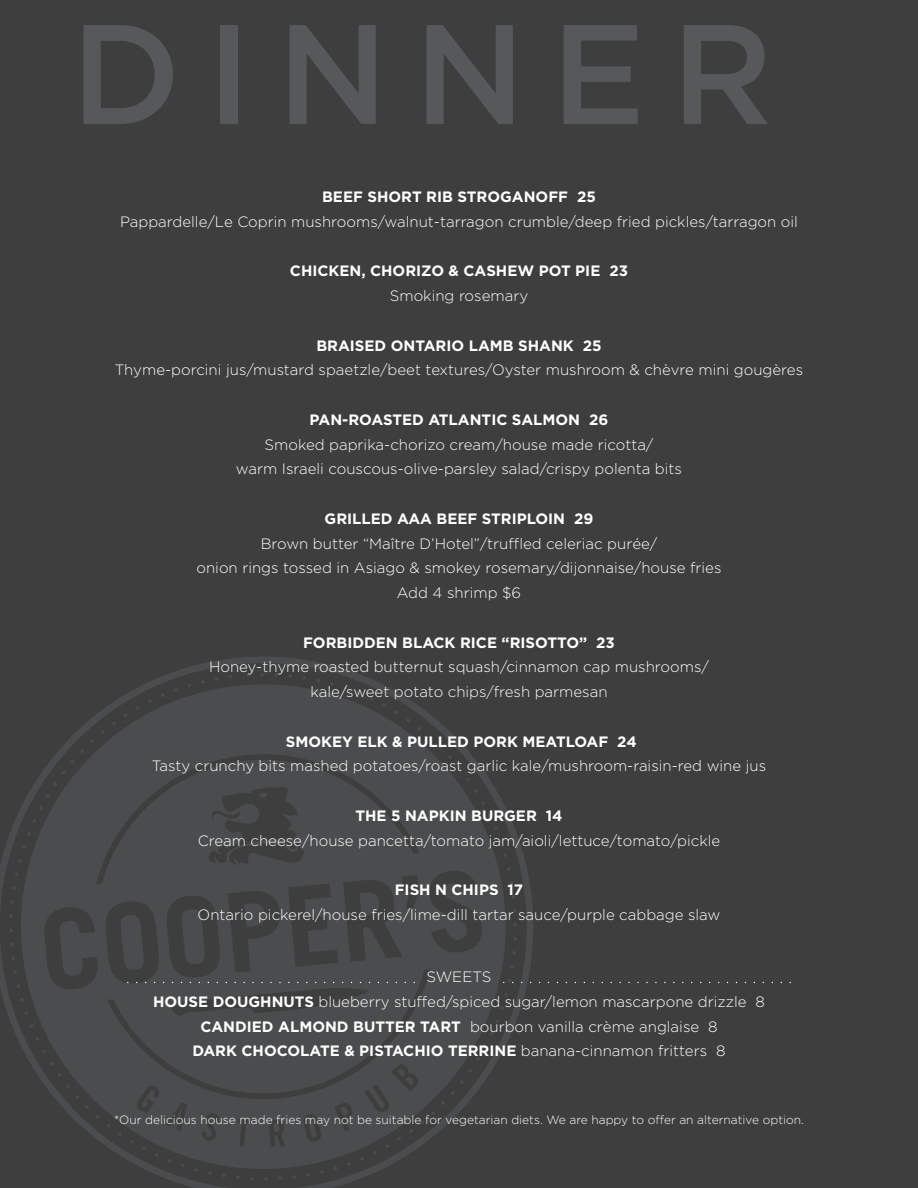
<style>
.page{position:relative;width:918px;height:1188px;background:#3e3e3f}
.page>*{position:absolute;margin:0;border:0;box-sizing:border-box;transform-origin:0 0}
.t1{font:500 141.3px "Gotham";letter-spacing:.18em;color:#57585a}
.t2{font:300 15px/24.8px "Gotham";color:#fff;text-align:center}
.t3{font:700 15px "Gotham";color:#fff}
.t4{font:300 12px "Gotham";color:#fff}
.s1{font-weight:700}
</style>
<div class="page">
<svg style="left:0;top:657px;width:539px;height:531px"></svg>
<svg style="left:9px;top:673px;width:508px;height:508px;fill:#4b4c4d"></svg>
<svg style="left:181px;top:909px;width:25px;height:56px"></svg>
<svg style="left:503px;top:979px;width:10px;height:4px"></svg>
<h1 class="t1" style="left:71px;top:-6px;width:704px">DINNER</h1>
<p class="t3" style="left:322px;top:188px;width:275px">BEEF SHORT RIB STROGANOFF 25</p>
<p class="t2" style="left:120px;top:209px;width:679px">Pappardelle/Le Coprin mushrooms/walnut-tarragon crumble/deep fried pickles/tarragon oil</p>
<p class="t3" style="left:290px;top:262px;width:340px">CHICKEN, CHORIZO &amp; CASHEW POT PIE 23</p>
<p class="t2" style="left:390px;top:283px;width:140px">Smoking rosemary</p>
<p class="t3" style="left:316px;top:337px;width:287px">BRAISED ONTARIO LAMB SHANK 25</p>
<p class="t2" style="left:115px;top:357px;width:690px">Thyme-porcini jus/mustard spaetzle/beet textures/Oyster mushroom &amp; chèvre mini gougères</p>
<p class="t3" style="left:310px;top:411px;width:300px">PAN-ROASTED ATLANTIC SALMON 26</p>
<p class="t2" style="left:236px;top:432px;width:448px">Smoked paprika-chorizo cream/house made ricotta/<br>warm Israeli couscous-olive-parsley salad/crispy polenta bits</p>
<p class="t3" style="left:325px;top:510px;width:270px">GRILLED AAA BEEF STRIPLOIN 29</p>
<p class="t2" style="left:197px;top:531px;width:527px">Brown butter “Maître D’Hotel”/truffled celeriac purée/<br>onion rings tossed in Asiago &amp; smokey rosemary/dijonnaise/house fries<br>Add 4 shrimp $6</p>
<p class="t3" style="left:303px;top:634px;width:313px">FORBIDDEN BLACK RICE “RISOTTO” 23</p>
<p class="t2" style="left:209px;top:654px;width:501px">Honey-thyme roasted butternut squash/cinnamon cap mushrooms/ kale/sweet potato chips/fresh parmesan</p>
<p class="t3" style="left:286px;top:733px;width:352px">SMOKEY ELK &amp; PULLED PORK MEATLOAF 24</p>
<p class="t2" style="left:152px;top:753px;width:616px">Tasty crunchy bits mashed potatoes/roast garlic kale/mushroom-raisin-red wine jus</p>
<p class="t3" style="left:356px;top:807px;width:209px">THE 5 NAPKIN BURGER 14</p>
<p class="t2" style="left:198px;top:828px;width:524px">Cream cheese/house pancetta/tomato jam/aioli/lettuce/tomato/pickle</p>
<p class="t3" style="left:395px;top:881px;width:130px">FISH N CHIPS 17</p>
<p class="t2" style="left:198px;top:902px;width:524px">Ontario pickerel/house fries/lime-dill tartar sauce/purple cabbage slaw</p>
<p class="t2" style="left:153px;top:964px;width:613px">SWEETS<br><span class="s1">HOUSE DOUGHNUTS</span> blueberry stuffed/spiced sugar/lemon mascarpone drizzle 8<br><span class="s1">CANDIED ALMOND BUTTER TART</span> bourbon vanilla crème anglaise 8<br><span class="s1">DARK CHOCOLATE &amp; PISTACHIO TERRINE</span> banana-cinnamon fritters 8</p>
<p class="t4" style="left:114px;top:1113px;width:691px">*Our delicious house made fries may not be suitable for vegetarian diets. We are happy to offer an alternative option.</p>
</div>
